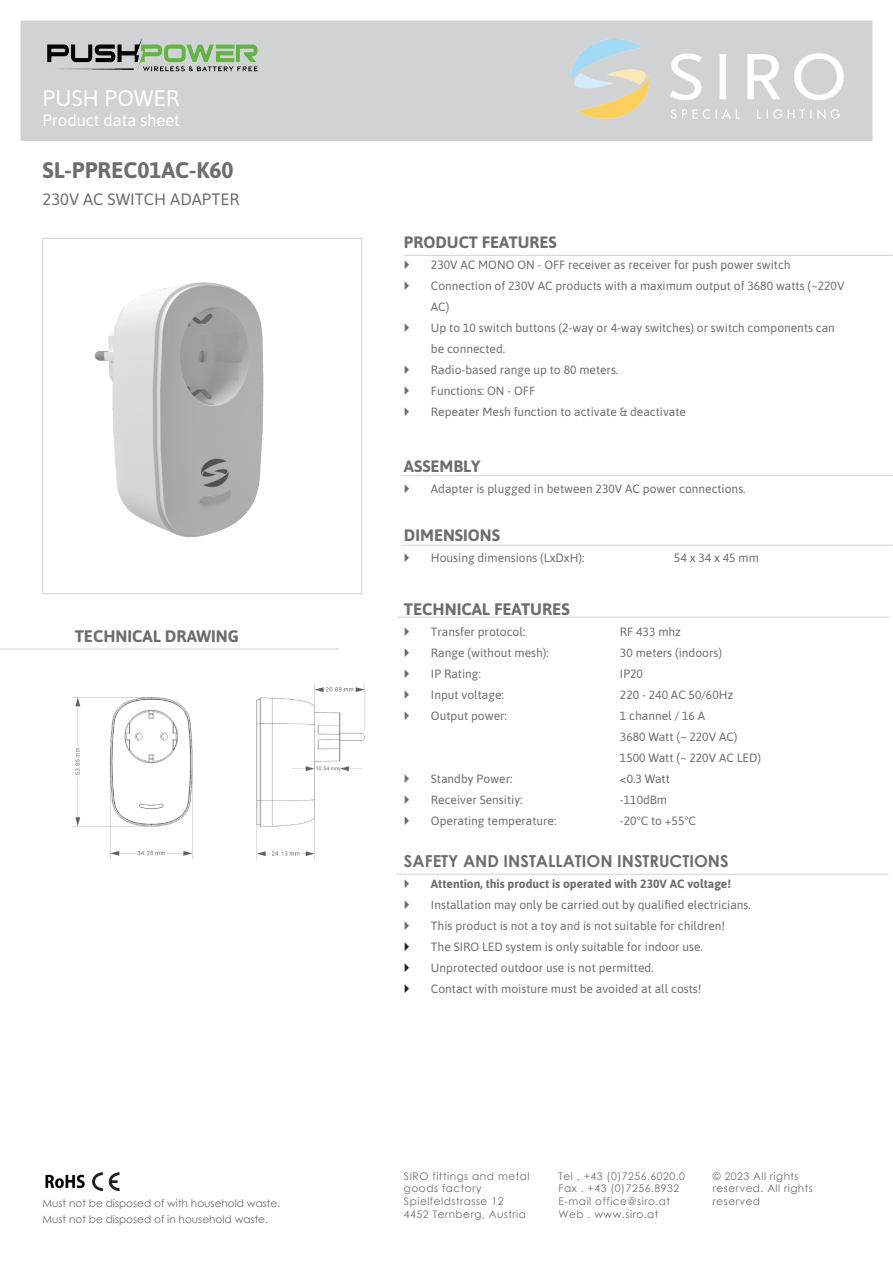
<style>
.page{position:relative;width:893px;height:1263px;background:#fff}
.page>*{position:absolute;margin:0;border:0;box-sizing:border-box;transform-origin:0 0}
.t1{font:700 22.5px "Asap";color:#6c6d70}
.t2{font:22.5px "Asap";color:#fff}
.t3{font:700 16.65px "Asap";color:#6c6d70}
.t4{font:700 16.5px "Asap";color:#6c6d70}
.t5{font:700 16.5px "Century Gothic";color:#6c6d70}
.t6{font:16.5px "Asap";color:#6c6d70}
.t7{font:16.5px "Asap";color:#fff}
.t8{font:12px/21px "Asap";color:#6c6d70}
.t9{font:700 12px "Asap";color:#6c6d70}
.t10{font:10.5px/12.6px "Century Gothic";letter-spacing:.05em;color:#6c6d70}
.t11{font:10.5px/16.2px "Century Gothic";color:#6c6d70}
</style>
<div class="page">
<img style="left:94px;top:282px;width:170px;height:255px">
<div style="left:43px;top:238px;width:319px;height:356px;border:1px solid #d1d2d4"></div>
<div style="left:21px;top:21px;width:851px;height:120px;background:#d1d2d4"></div>
<img style="left:571px;top:40px;width:272px;height:78px">
<img style="left:45px;top:1174px;width:40px;height:15px">
<svg style="left:92px;top:1172px;width:27px;height:19px"></svg>
<img style="left:31px;top:22px;width:244px;height:50px">
<hr style="left:404px;top:255px;width:489px;height:1px;background:#d1d2d4">
<hr style="left:397px;top:617px;width:492px;height:1px;background:#d1d2d4">
<hr style="left:401px;top:545px;width:492px;height:1px;background:#d1d2d4">
<hr style="left:401px;top:475px;width:492px;height:1px;background:#d1d2d4">
<hr style="left:396px;top:874px;width:493px;height:1px;background:#d1d2d4">
<hr style="left:0;top:649px;width:339px;height:1px;background:#d1d2d4">
<img style="left:72px;top:683px;width:293px;height:177px">
<h1 class="t2" style="left:43px;top:83px;width:139px">PUSH POWER</h1>
<h3 class="t7" style="left:43px;top:109px;width:139px">Product data sheet</h3>
<h1 class="t1" style="left:43px;top:154px;width:192px">SL-PPREC01AC-K60</h1>
<h3 class="t6" style="left:43px;top:187px;width:198px">230V AC SWITCH ADAPTER</h3>
<h2 class="t3" style="left:75px;top:624px;width:166px">TECHNICAL DRAWING</h2>
<p class="t11" style="left:43px;top:1194px;width:239px">Must not be disposed of with household waste.<br>Must not be disposed of in household waste.</p>
<h3 class="t4" style="left:404px;top:230px;width:154px">PRODUCT FEATURES</h3>
<p class="t8" style="left:431px;top:254px;width:415px">230V AC MONO ON - OFF receiver as receiver for push power switch Connection of 230V AC products with a maximum output of 3680 watts (~220V AC)<br>Up to 10 switch buttons (2-way or 4-way switches) or switch components can be connected.<br>Radio-based range up to 80 meters.<br>Functions: ON - OFF<br>Repeater Mesh function to activate &amp; deactivate</p>
<h3 class="t4" style="left:404px;top:455px;width:78px">ASSEMBLY</h3>
<p class="t8" style="left:431px;top:478px;width:316px">Adapter is plugged in between 230V AC power connections.</p>
<h3 class="t4" style="left:404px;top:523px;width:98px">DIMENSIONS</h3>
<p class="t8" style="left:431px;top:546px;width:155px">Housing dimensions (LxDxH):</p>
<p class="t8" style="left:674px;top:546px;width:86px">54 x 34 x 45 mm</p>
<h2 class="t3" style="left:404px;top:597px;width:167px">TECHNICAL FEATURES</h2>
<p class="t8" style="left:431px;top:620px;width:96px">Transfer protocol:</p>
<p class="t8" style="left:620px;top:620px;width:63px">RF 433 mhz</p>
<p class="t8" style="left:431px;top:642px;width:119px">Range (without mesh):</p>
<p class="t8" style="left:620px;top:642px;width:104px">30 meters (indoors)</p>
<p class="t8" style="left:431px;top:663px;width:51px">IP Rating:</p>
<p class="t8" style="left:620px;top:663px;width:25px">IP20</p>
<p class="t8" style="left:431px;top:684px;width:74px">Input voltage:</p>
<p class="t8" style="left:620px;top:684px;width:115px">220 - 240 AC 50/60Hz</p>
<p class="t8" style="left:431px;top:705px;width:78px">Output power:</p>
<p class="t8" style="left:620px;top:705px;width:142px">1 channel / 16 A<br>3680 Watt (~ 220V AC)<br>1500 Watt (~ 220V AC LED)</p>
<p class="t8" style="left:431px;top:768px;width:83px">Standby Power:</p>
<p class="t8" style="left:620px;top:768px;width:51px">&lt;0.3 Watt</p>
<p class="t8" style="left:431px;top:789px;width:93px">Receiver Sensitiy:</p>
<p class="t8" style="left:620px;top:789px;width:49px">-110dBm</p>
<p class="t8" style="left:431px;top:810px;width:127px">Operating temperature:</p>
<p class="t8" style="left:620px;top:810px;width:78px">-20°C to +55°C</p>
<h3 class="t5" style="left:404px;top:848px;width:326px">SAFETY AND INSTALLATION INSTRUCTIONS</h3>
<p class="t9" style="left:431px;top:875px;width:301px">Attention, this product is operated with 230V AC voltage!</p>
<p class="t8" style="left:431px;top:893px;width:321px">Installation may only be carried out by qualified electricians.<br>This product is not a toy and is not suitable for children!<br>The SIRO LED system is only suitable for indoor use.<br>Unprotected outdoor use is not permitted.<br>Contact with moisture must be avoided at all costs!</p>
<p class="t10" style="left:404px;top:1169px;width:127px">SIRO fittings and metal goods factory<br>Spielfeldstrasse 12<br>4452 Ternberg, Austria</p>
<p class="t10" style="left:558px;top:1169px;width:128px">Tel . +43 (0)7256.6020.0<br>Fax . +43 (0)7256.8932<br>E-mail office@siro.at<br>Web . www.siro.at</p>
<p class="t10" style="left:713px;top:1169px;width:101px">© 2023 All rights reserved. All rights reserved</p>
</div>
